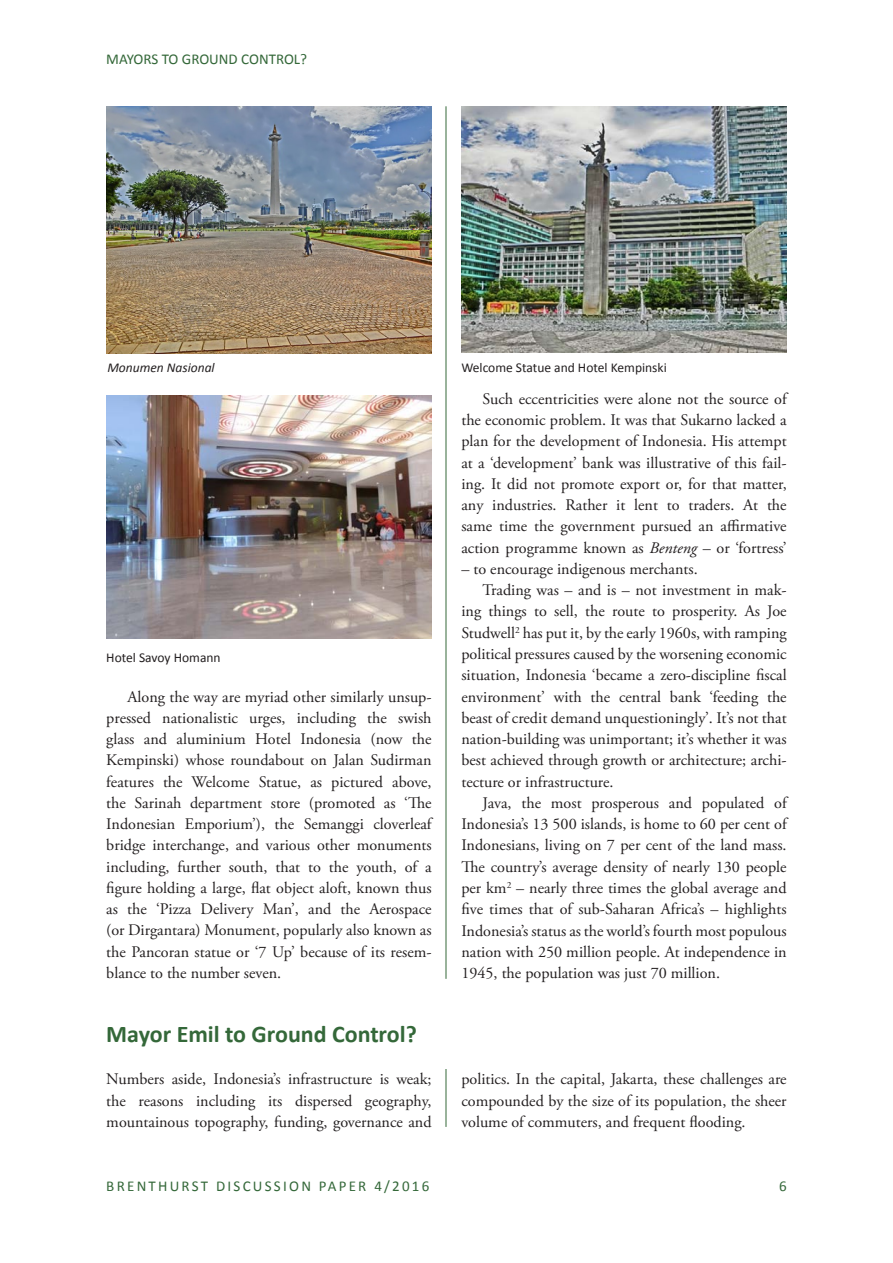
<style>
.page{position:relative;width:893px;height:1263px;background:#fff}
.page>*{position:absolute;margin:0;border:0;box-sizing:border-box;transform-origin:0 0}
.Body_Subhead_1{font:700 24px "Calibri";color:#346839}
.Body_Text{font:16.2px/21.3px "Adobe Garamond Pro";color:#231f20;text-align:justify}
.Body_First{font:16.2px/21.3px "Adobe Garamond Pro";color:#231f20;text-align:justify}
.t1{font:15px "Calibri";letter-spacing:.15em;color:#346839}
.t2{font:15px "Calibri";color:#346839}
.Body_Caption{font:13.5px "Calibri";color:#231f20}
.Body_Caption-2{font:italic 13.5px "Calibri";color:#231f20}
.s1{font-style:italic}
</style>
<div class="page">
<hr style="left:445px;top:106px;width:1px;height:1021px;background:#346839">
<div style="left:106px;top:990px;width:681px;height:79px;background:#fff"></div>
<div style="left:438px;top:979px;width:17px;height:12px;background:#fff"></div>
<img style="left:106px;top:107px;width:326px;height:247px">
<img style="left:461px;top:106px;width:326px;height:247px">
<img style="left:106px;top:395px;width:326px;height:244px">
<p class="t2" style="left:106px;top:49px;width:202px">MAYORS TO GROUND CONTROL?</p>
<p class="Body_Caption-2" style="left:107px;top:359px;width:109px">Monumen Nasional</p>
<p class="Body_Caption" style="left:461px;top:359px;width:207px">Welcome Statue and Hotel Kempinski</p>
<p class="Body_Caption" style="left:106px;top:649px;width:116px">Hotel Savoy Homann</p>
<p class="Body_Text" style="left:106px;top:686px;width:327px;text-indent:21px">Along the way are myriad other similarly unsup&shy;pressed nationalistic urges, including the swish glass and aluminium Hotel Indonesia (now the Kempinski) whose roundabout on Jalan Sudirman features the Welcome Statue, as pictured above, the Sarinah department store (promoted as ‘The Indonesian Emporium’), the Semanggi cloverleaf bridge interchange, and various other monuments including, further south, that to the youth, of a figure holding a large, flat object aloft, known thus as the ‘Pizza Delivery Man’, and the Aerospace (or Dirgantara) Monument, popularly also known as the Pancoran statue or ‘7 Up’ because of its resem&shy;blance to the number seven.</p>
<p class="Body_Text" style="left:461px;top:389px;width:327px;text-indent:21px">Such eccentricities were alone not the source of the economic problem. It was that Sukarno lacked a plan for the development of Indonesia. His attempt at a ‘development’ bank was illustrative of this fail&shy;ing. It did not promote export or, for that matter, any industries. Rather it lent to traders. At the same time the government pursued an affirmative action programme known as <span class="s1">Benteng</span> – or ‘fortress’</p>
<p class="Body_Text" style="left:461px;top:559px;width:238px">– to encourage indigenous merchants.</p>
<p class="Body_Text" style="left:461px;top:580px;width:327px;text-indent:21px">Trading was – and is – not investment in mak&shy;ing things to sell, the route to prosperity. As Joe Studwell<sup>2</sup> has put it, by the early 1960s, with ramping political pressures caused by the worsening economic situation, Indonesia ‘became a zero-discipline fiscal environment’ with the central bank ‘feeding the beast of credit demand unquestioningly’. It’s not that nation-building was unimportant; it’s whether it was best achieved through growth or architecture; archi&shy;tecture or infrastructure.</p>
<p class="Body_Text" style="left:461px;top:793px;width:327px;text-indent:21px">Java, the most prosperous and populated of Indonesia’s 13 500 islands, is home to 60 per cent of Indonesians, living on 7 per cent of the land mass.<br>The country’s average density of nearly 130 people per km<sup>2</sup> – nearly three times the global average and five times that of sub-Saharan Africa’s – highlights Indonesia’s status as the world’s fourth most populous nation with 250 million people. At independence in 1945, the population was just 70 million.</p>
<p class="Body_Subhead_1" style="left:106px;top:1019px;width:312px">Mayor Emil to Ground Control?</p>
<p class="Body_First" style="left:106px;top:1069px;width:327px">Numbers aside, Indonesia’s infrastructure is weak; the reasons including its dispersed geography, mountainous topography, funding, governance and</p>
<p class="Body_First" style="left:461px;top:1069px;width:327px">politics. In the capital, Jakarta, these challenges are compounded by the size of its population, the sheer volume of commuters, and frequent flooding.</p>
<p class="t1" style="left:106px;top:1176px;width:325px">BRENTHURST DISCUSSION PAPER 4/2016</p>
<p class="t1" style="left:779px;top:1176px;width:9px">6</p>
</div>
